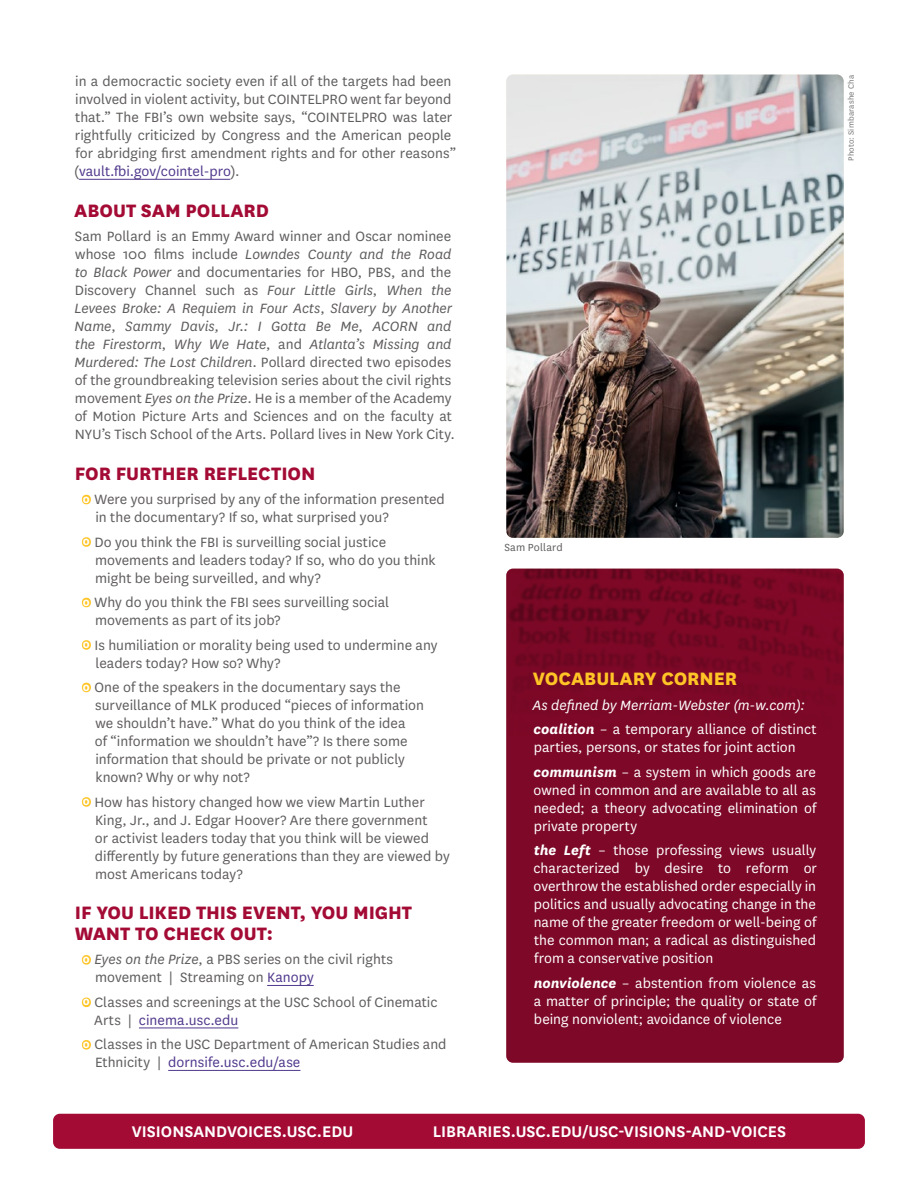
<style>
.page{position:relative;width:918px;height:1188px;background:#fff}
.page>*{position:absolute;margin:0;border:0;box-sizing:border-box;transform-origin:0 0}
.t1{font:800 21px/21px "National";letter-spacing:-.005em;color:#a30b35}
.t2{font:800 21px "National";letter-spacing:-.005em;color:#ffc425}
.t3{font:600 18px "National";color:#fff}
.t4{font:15.75px/18px "National";color:#5f5c5c}
.t5{font:15.75px/18px "National";color:#fff;text-align:justify}
.t6{font:italic 15.75px/24.5px "National";color:#fff}
.t7{font:12px "National";letter-spacing:.01em;color:#5f5c5c}
.t8{font:9px "National";letter-spacing:.02em;color:#797676}
.s1{color:#50388c}
.s2{font-style:italic}
.s3{font-weight:700;font-size:13.5px;color:#ffc425}
.s4{font-weight:700}
.s5{font-style:normal}
.s6{font-weight:700;font-style:italic}
</style>
<div class="page">
<hr style="left:79px;top:179px;width:151px;height:1px;background:#50388c">
<hr style="left:267px;top:985px;width:47px;height:1px;background:#50388c">
<hr style="left:139px;top:1027px;width:99px;height:1px;background:#50388c">
<hr style="left:168px;top:1070px;width:132px;height:1px;background:#50388c">
<img style="left:506px;top:75px;width:338px;height:463px">
<img style="left:506px;top:569px;width:338px;height:494px">
<div style="left:53px;top:1114px;width:812px;height:35px;background:#a30b35;border-radius:7px"></div>
<p class="t4" style="left:74px;top:72px;width:383px">in a democractic society even if all of the targets had been involved in violent activity, but COINTELPRO went far beyond that.” The FBI’s own website says, “COINTELPRO was later rightfully criticized by Congress and the American people for abridging first amendment rights and for other reasons” (<span class="s1">vault.fbi.gov/cointel-pro</span>).</p>
<h1 class="t1" style="left:74px;top:198px;width:196px">ABOUT SAM POLLARD</h1>
<p class="t4" style="left:75px;top:227px;width:382px">Sam Pollard is an Emmy Award winner and Oscar nominee whose 100 films include <span class="s2">Lowndes County and the Road to Black Power</span> and documentaries for HBO, PBS, and the Discovery Channel such as <span class="s2">Four Little Girls</span>, <span class="s2">When the Levees Broke: A Requiem in Four Acts</span>, <span class="s2">Slavery by Another Name</span>, <span class="s2">Sammy Davis, Jr.: I Gotta Be Me</span>, <span class="s2">ACORN and the Firestorm</span>, <span class="s2">Why We Hate</span>, and <span class="s2">Atlanta’s Missing and Murdered: The Lost Children</span>. Pollard directed two episodes of the groundbreaking television series about the civil rights movement <span class="s2">Eyes on the Prize</span>. He is a member of the Academy of Motion Picture Arts and Sciences and on the faculty at NYU’s Tisch School of the Arts. Pollard lives in New York City.</p>
<h1 class="t1" style="left:75px;top:461px;width:242px">FOR FURTHER REFLECTION</h1>
<p class="t4" style="left:95px;top:490px;width:351px;text-indent:-12px"><span class="s3">o</span> Were you surprised by any of the information presented in the documentary? If so, what surprised you?</p>
<p class="t4" style="left:95px;top:532px;width:342px;text-indent:-12px"><span class="s3">o</span> Do you think the FBI is surveilling social justice movements and leaders today? If so, who do you think might be being surveilled, and why?</p>
<p class="t4" style="left:95px;top:593px;width:296px;text-indent:-12px"><span class="s3">o</span> Why do you think the FBI sees surveilling social movements as part of its job?</p>
<p class="t4" style="left:95px;top:635px;width:344px;text-indent:-13px"><span class="s3">o</span> Is humiliation or morality being used to undermine any leaders today? How so? Why?</p>
<p class="t4" style="left:95px;top:678px;width:331px;text-indent:-12px"><span class="s3">o</span> One of the speakers in the documentary says the surveillance of MLK produced “pieces of information we shouldn’t have.” What do you think of the idea<br>of “information we shouldn’t have”? Is there some information that should be private or not publicly known? Why or why not?</p>
<p class="t4" style="left:95px;top:792px;width:357px;text-indent:-12px"><span class="s3">o</span> How has history changed how we view Martin Luther King, Jr., and J. Edgar Hoover? Are there government<br>or activist leaders today that you think will be viewed differently by future generations than they are viewed by most Americans today?</p>
<h1 class="t1" style="left:75px;top:900px;width:339px">IF YOU LIKED THIS EVENT, YOU MIGHT<br>WANT TO CHECK OUT:</h1>
<p class="t4" style="left:95px;top:950px;width:299px;text-indent:-12px"><span class="s3">o</span> <span class="s2">Eyes on the Prize</span>, a PBS series on the civil rights movement | Streaming on <span class="s1">Kanopy</span></p>
<p class="t4" style="left:94px;top:992px;width:345px;text-indent:-11px"><span class="s3">o</span> Classes and screenings at the USC School of Cinematic<br>Arts | <span class="s1">cinema.usc.edu</span></p>
<p class="t4" style="left:95px;top:1035px;width:353px;text-indent:-12px"><span class="s3">o</span> Classes in the USC Department of American Studies and<br>Ethnicity | <span class="s1">dornsife.usc.edu/ase</span></p>
<p class="t7" style="left:504px;top:540px;width:60px">Sam Pollard</p>
<h1 class="t2" style="left:533px;top:664px;width:206px">VOCABULARY CORNER</h1>
<p class="t6" style="left:532px;top:692px;width:286px">As defined by Merriam-Webster (m-w.com): <span class="s4">coalition</span> <span class="s5">– a temporary alliance of distinct</span></p>
<p class="t5" style="left:533px;top:735px;width:284px;line-height:24.5px">parties, persons, or states for joint action <span class="s6">communism</span> – a system in which goods are</p>
<p class="t5" style="left:533px;top:780px;width:284px">owned in common and are available to all as needed; a theory advocating elimination of private property</p>
<p class="t5" style="left:533px;top:841px;width:285px"><span class="s6">the Left</span> – those professing views usually characterized by desire to reform or overthrow the established order especially in politics and usually advocating change in the name of the greater freedom or well-being of the common man; a radical as distinguished from a conservative position</p>
<p class="t5" style="left:534px;top:973px;width:284px"><span class="s6">nonviolence</span> – abstention from violence as a matter of principle; the quality or state of being nonviolent; avoidance of violence</p>
<p class="t3" style="left:132px;top:1119px;width:223px">VISIONSANDVOICES.USC.EDU</p>
<p class="t3" style="left:433px;top:1119px;width:355px">LIBRARIES.USC.EDU/USC-VISIONS-AND-VOICES</p>
<p class="t8" style="left:845px;top:161px;width:87px;rotate:-90deg">Photo: Simbarashe Cha</p>
</div>
